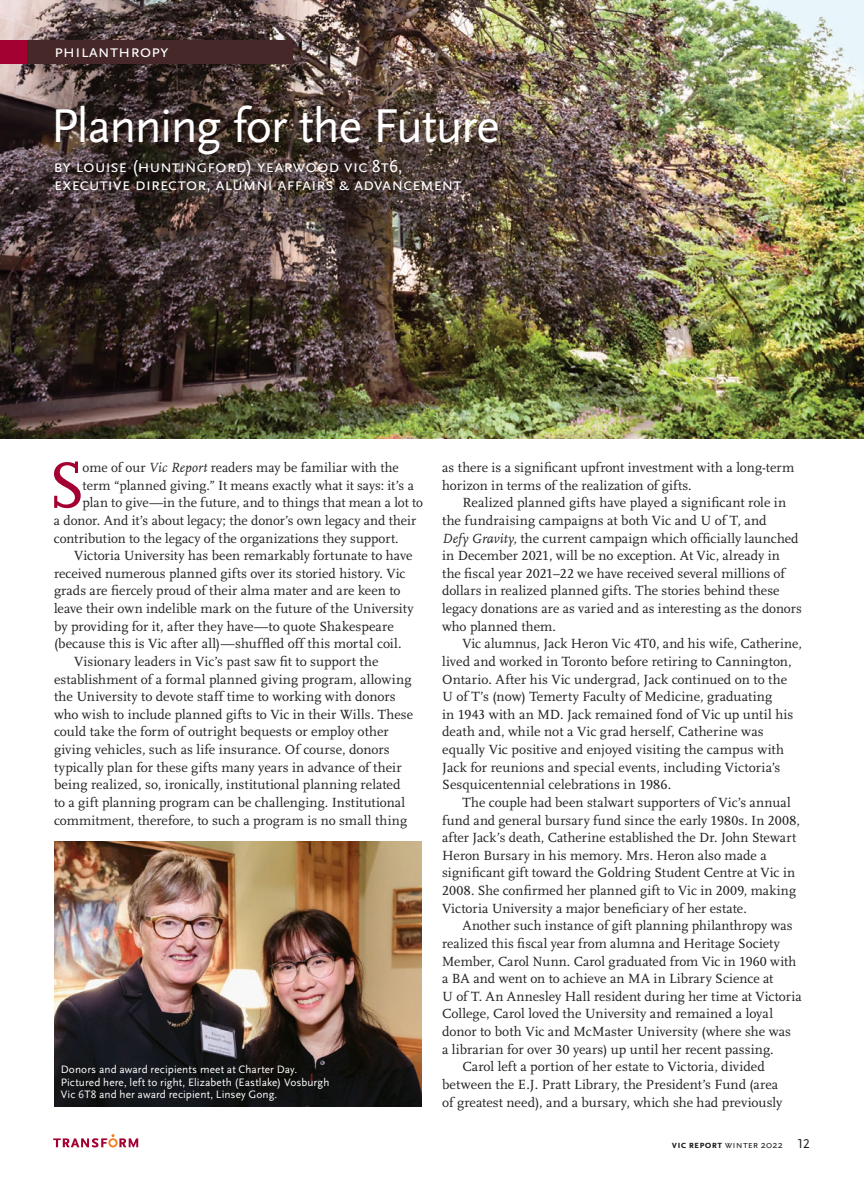
<style>
.page{position:relative;width:864px;height:1188px;background:#fff}
.page>*{position:absolute;margin:0;border:0;box-sizing:border-box;transform-origin:0 0}
.t1{font:67.35px "Scala";color:#a40133}
.t2{font:49.5px "Scala Sans";letter-spacing:-.025em;color:#fff}
.t3{font:18px/18px "Scala Sans Caps";letter-spacing:-.015em;color:#fff}
.t4{font:13.8px/17.7px "Scala LF";letter-spacing:.005em;color:#231f20}
.t5{font:11.25px/12.8px "Scala Sans";letter-spacing:.01em;color:#fff}
.t6{font:700 10.5px "Scala Sans Caps";letter-spacing:.01em;color:#231f20}
.s1{font-family:"Scala";font-style:italic}
.s2{font-weight:400}
.s3{font-family:"Scala Sans";font-weight:400}
.s4{font-weight:400;font-size:13.5px}
</style>
<div class="page">
<img style="left:0;top:0;width:864px;height:439px">
<div style="left:27px;top:40px;width:265px;height:24px;background:#472829"></div>
<div style="left:0;top:40px;width:27px;height:24px;background:#a40133"></div>
<img style="left:54px;top:841px;width:368px;height:266px">
<svg style="left:53px;top:1134px;width:85px;height:13px"></svg>
<h3 class="t3" style="left:54px;top:42px;width:116px">philanthropy</h3>
<h2 class="t2" style="left:51px;top:99px;width:450px">Planning for the Future</h2>
<h3 class="t3" style="left:54px;top:158px;width:409px">by louise (huntingford) yearwood vic 8t6, executive director, alumni affairs &amp; advancement</h3>
<h1 class="t1" style="left:48px;top:449px;width:39px">S</h1>
<p class="t4" style="left:83px;top:459px;width:318px">ome of our <span class="s1">Vic Report</span> readers may be familiar with the</p>
<p class="t4" style="left:83px;top:477px;width:333px">term “planned giving.” It means exactly what it says: it’s a</p>
<p class="t4" style="left:83px;top:494px;width:342px">plan to give—in the future, and to things that mean a lot to</p>
<p class="t4" style="left:54px;top:512px;width:364px">a donor. And it’s about legacy; the donor’s own legacy and their</p>
<p class="t4" style="left:54px;top:529px;width:346px">contribution to the legacy of the organizations they support.</p>
<p class="t4" style="left:74px;top:547px;width:340px">Victoria University has been remarkably fortunate to have</p>
<p class="t4" style="left:54px;top:565px;width:353px">received numerous planned gifts over its storied history. Vic</p>
<p class="t4" style="left:54px;top:582px;width:348px">grads are fiercely proud of their alma mater and are keen to</p>
<p class="t4" style="left:54px;top:600px;width:361px">leave their own indelible mark on the future of the University</p>
<p class="t4" style="left:54px;top:618px;width:341px">by providing for it, after they have—to quote Shakespeare</p>
<p class="t4" style="left:54px;top:635px;width:349px">(because this is Vic after all)—shuffled off this mortal coil.</p>
<p class="t4" style="left:74px;top:653px;width:306px">Visionary leaders in Vic’s past saw fit to support the</p>
<p class="t4" style="left:54px;top:670px;width:359px">establishment of a formal planned giving program, allowing</p>
<p class="t4" style="left:54px;top:688px;width:343px">the University to devote staff time to working with donors</p>
<p class="t4" style="left:54px;top:706px;width:361px">who wish to include planned gifts to Vic in their Wills. These</p>
<p class="t4" style="left:54px;top:723px;width:336px">could take the form of outright bequests or employ other</p>
<p class="t4" style="left:54px;top:741px;width:337px">giving vehicles, such as life insurance. Of course, donors</p>
<p class="t4" style="left:54px;top:759px;width:349px">typically plan for these gifts many years in advance of their</p>
<p class="t4" style="left:54px;top:776px;width:348px">being realized, so, ironically, institutional planning related</p>
<p class="t4" style="left:54px;top:794px;width:353px">to a gift planning program can be challenging. Institutional</p>
<p class="t4" style="left:54px;top:811px;width:355px">commitment, therefore, to such a program is no small thing</p>
<p class="t5" style="left:61px;top:1063px;width:270px">Donors and award recipients meet at Charter Day.<br>Pictured here, left to right, Elizabeth (Eastlake) Vosburgh<br>Vic 6T8 and her award recipient, Linsey Gong.</p>
<p class="t4" style="left:442px;top:459px;width:354px">as there is a significant upfront investment with a long-term horizon in terms of the realization of gifts.</p>
<p class="t4" style="left:442px;top:494px;width:361px;text-indent:20px">Realized planned gifts have played a significant role in the fundraising campaigns at both Vic and U of T, and<br><span class="s1">Defy Gravity,</span> the current campaign which officially launched in December 2021, will be no exception. At Vic, already in the fiscal year 2021–22 we have received several millions of dollars in realized planned gifts. The stories behind these legacy donations are as varied and as interesting as the donors who planned them.</p>
<p class="t4" style="left:442px;top:635px;width:361px;text-indent:20px">Vic alumnus, Jack Heron Vic 4T0, and his wife, Catherine, lived and worked in Toronto before retiring to Cannington, Ontario. After his Vic undergrad, Jack continued on to the<br>U of T’s (now) Temerty Faculty of Medicine, graduating<br>in 1943 with an MD. Jack remained fond of Vic up until his death and, while not a Vic grad herself, Catherine was equally Vic positive and enjoyed visiting the campus with Jack for reunions and special events, including Victoria’s Sesquicentennial celebrations in 1986.</p>
<p class="t4" style="left:442px;top:794px;width:359px;text-indent:20px">The couple had been stalwart supporters of Vic’s annual fund and general bursary fund since the early 1980s. In 2008, after Jack’s death, Catherine established the Dr. John Stewart Heron Bursary in his memory. Mrs. Heron also made a significant gift toward the Goldring Student Centre at Vic in 2008. She confirmed her planned gift to Vic in 2009, making Victoria University a major beneficiary of her estate.</p>
<p class="t4" style="left:462px;top:917px;width:332px">Another such instance of gift planning philanthropy was</p>
<p class="t4" style="left:442px;top:935px;width:339px">realized this fiscal year from alumna and Heritage Society</p>
<p class="t4" style="left:442px;top:952px;width:356px">Member, Carol Nunn. Carol graduated from Vic in 1960 with</p>
<p class="t4" style="left:442px;top:970px;width:333px">a BA and went on to achieve an MA in Library Science at</p>
<p class="t4" style="left:442px;top:988px;width:361px">U of T. An Annesley Hall resident during her time at Victoria</p>
<p class="t4" style="left:442px;top:1005px;width:332px">College, Carol loved the University and remained a loyal</p>
<p class="t4" style="left:442px;top:1023px;width:350px">donor to both Vic and McMaster University (where she was</p>
<p class="t4" style="left:442px;top:1041px;width:333px">a librarian for over 30 years) up until her recent passing.</p>
<p class="t4" style="left:462px;top:1058px;width:304px">Carol left a portion of her estate to Victoria, divided</p>
<p class="t4" style="left:442px;top:1076px;width:338px">between the E.J. Pratt Library, the President’s Fund (area</p>
<p class="t4" style="left:442px;top:1093px;width:342px">of greatest need), and a bursary, which she had previously</p>
<p class="t6" style="left:672px;top:1138px;width:140px">vic report <span class="s2">winter</span> <span class="s3">2022</span> <span class="s4">12</span></p>
</div>
